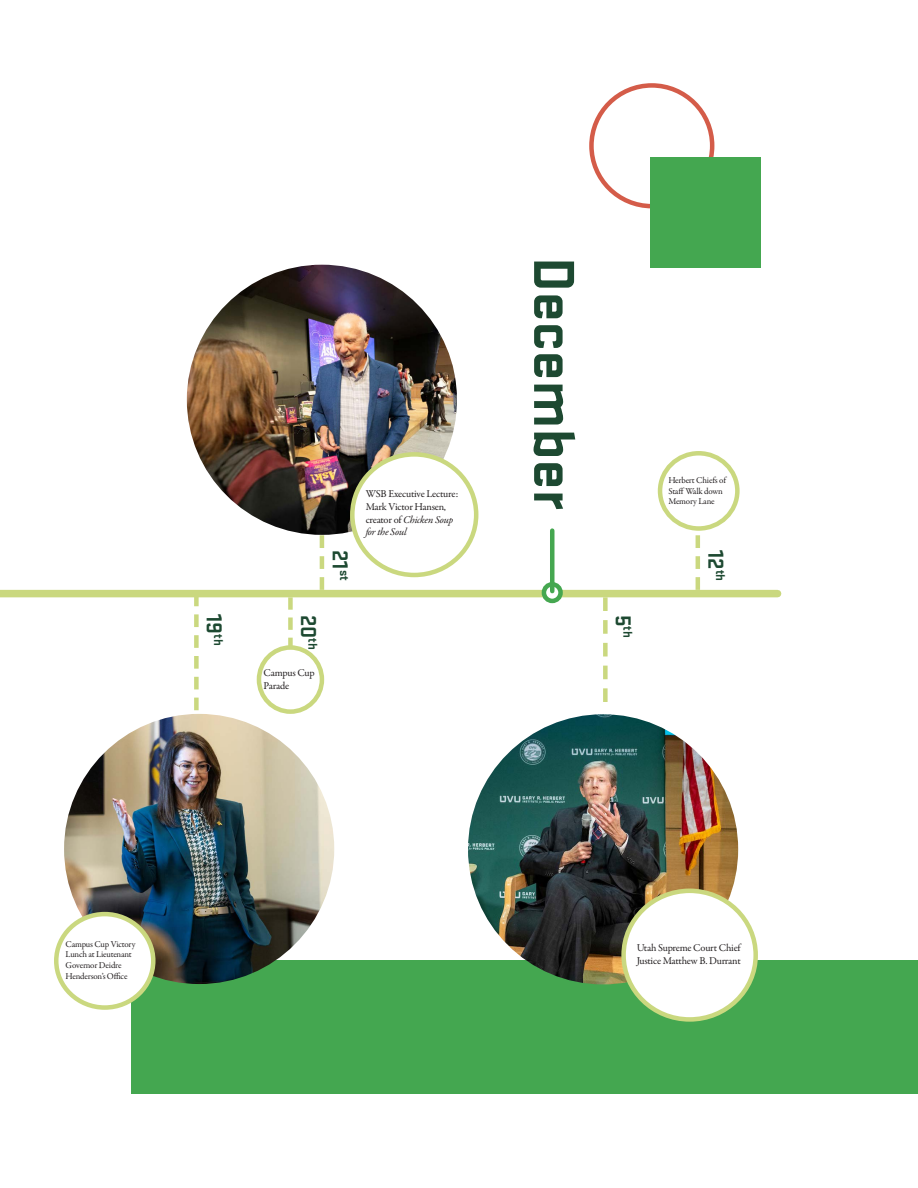
<style>
.page{position:relative;width:918px;height:1188px;background:#fff}
.page>*{position:absolute;margin:0;border:0;box-sizing:border-box;transform-origin:0 0}
.Paragraph_H1{font:700 60px "Stratum 1";color:#1d4931}
.Paragraph_H1-2{font:700 22.5px "Stratum 1";color:#1d4931}
.Paragraph_H1-3{font:700 13.05px "Stratum 1";color:#1d4931}
.t1{font:10.5px/12.6px "Garamond Premr Pro";letter-spacing:-.025em;color:#231f20}
.t2{font:9px/10.8px "Garamond Premr Pro";letter-spacing:-.02em;color:#231f20}
.s1{font-style:italic}
.s2{font-size:22.5px}
</style>
<div class="page">
<div style="left:132px;top:961px;width:786px;height:133px;background:#44a750"></div>
<div style="left:0;top:590px;width:778px;height:7px;background:#cad87f"></div>
<svg style="left:544px;top:584px;width:17px;height:17px"></svg>
<div style="left:542px;top:582px;width:21px;height:21px;border:4px solid #45a750;border-radius:50%"></div>
<hr style="left:550px;top:531px;width:4px;height:60px;background:#45a750">
<svg style="left:194px;top:597px;width:5px;height:113px"></svg>
<svg style="left:288px;top:597px;width:5px;height:48px"></svg>
<svg style="left:603px;top:597px;width:5px;height:105px"></svg>
<svg style="left:320px;top:535px;width:4px;height:55px"></svg>
<svg style="left:696px;top:535px;width:4px;height:55px"></svg>
<img style="left:187px;top:265px;width:270px;height:270px;border-radius:135px">
<img style="left:468px;top:714px;width:270px;height:270px;border-radius:135px">
<div style="left:352px;top:454px;width:124px;height:121px;background:#fff;border-radius:50%"></div>
<div style="left:350px;top:452px;width:128px;height:125px;border:4px solid #cad87f;border-radius:50%"></div>
<div style="left:624px;top:891px;width:132px;height:128px;background:#fff;border-radius:50%"></div>
<div style="left:621px;top:889px;width:137px;height:133px;border:4px solid #cad87f;border-radius:50%"></div>
<img style="left:64px;top:714px;width:270px;height:270px;border-radius:135px">
<div style="left:257px;top:645px;width:67px;height:69px;border:4px solid #cad87f;border-radius:50%"></div>
<div style="left:658px;top:451px;width:82px;height:80px;border:4px solid #cad87f;border-radius:50%"></div>
<div style="left:56px;top:914px;width:97px;height:94px;background:#fff;border-radius:50%"></div>
<div style="left:54px;top:912px;width:102px;height:98px;border:4px solid #cad87f;border-radius:50%"></div>
<div style="left:589px;top:83px;width:125px;height:125px;border:4px solid #d45c49;border-radius:50%"></div>
<div style="left:651px;top:157px;width:110px;height:111px;background:#44a750"></div>
<p class="t1" style="left:366px;top:488px;width:94px">WSB Executive Lecture:<br>Mark Victor Hansen, creator of <span class="s1">Chicken Soup for the Soul</span></p>
<p class="Paragraph_H1" style="left:595px;top:257px;width:254px;rotate:90deg">December</p>
<p class="t2" style="left:668px;top:475px;width:59px">Herbert Chiefs of<br>Staff Walk down<br>Memory Lane</p>
<p class="Paragraph_H1-2" style="left:356px;top:550px;width:32px;rotate:90deg">21<sup>st</sup></p>
<p class="Paragraph_H1-2" style="left:732px;top:550px;width:33px;rotate:90deg">12<sup>th</sup></p>
<p class="Paragraph_H1-2" style="left:230px;top:614px;width:33px;rotate:90deg">19<sup>th</sup></p>
<p class="Paragraph_H1-2" style="left:324px;top:615px;width:37px;rotate:90deg">20<sup>th</sup></p>
<p class="Paragraph_H1-3" style="left:637px;top:615px;width:25px;rotate:90deg"><span class="s2">5</span>th</p>
<p class="t1" style="left:264px;top:667px;width:52px">Campus Cup<br>Parade</p>
<p class="t2" style="left:66px;top:939px;width:71px">Campus Cup Victory<br>Lunch at Lieutenant<br>Governor Deidre<br>Henderson’s Office</p>
<p class="t1" style="left:637px;top:942px;width:106px">Utah Supreme Court Chief<br>Justice Matthew B. Durrant</p>
</div>
